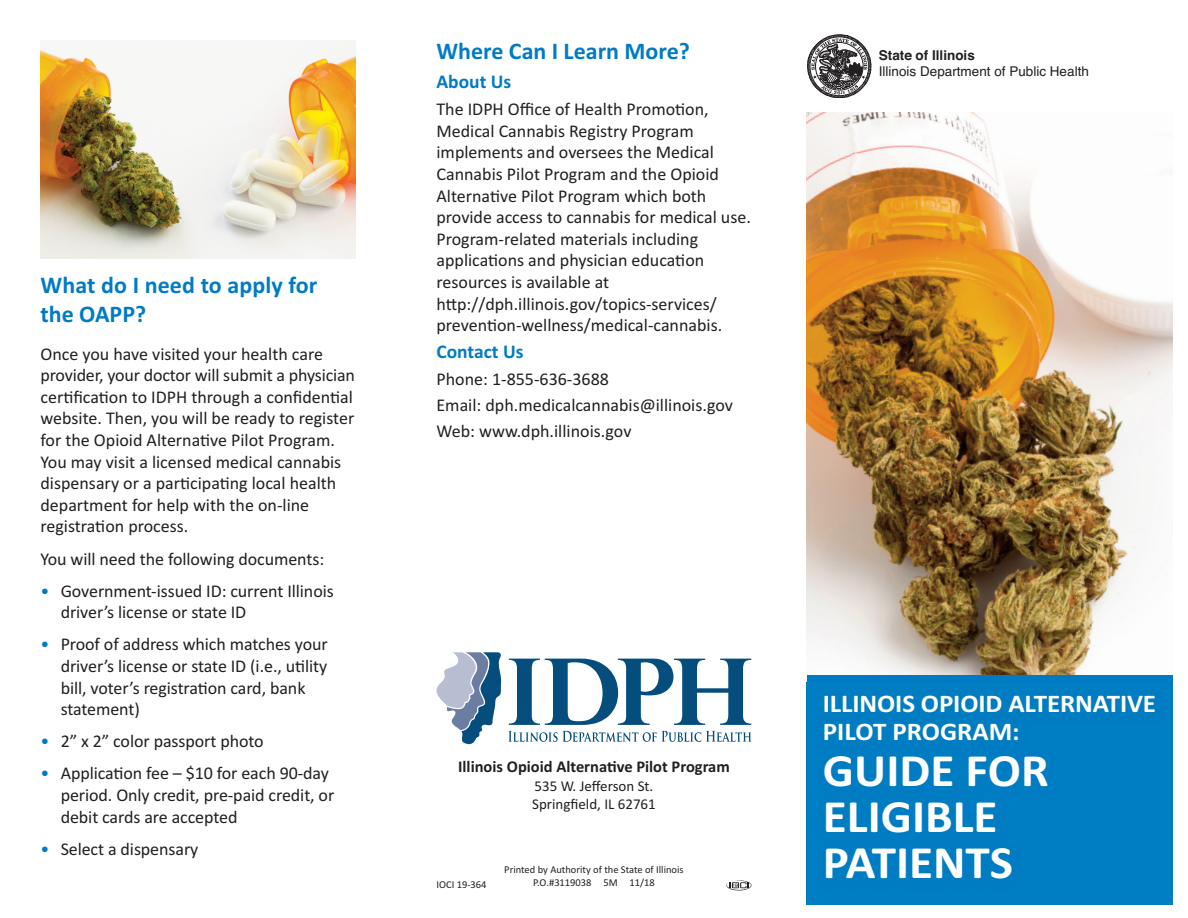
<style>
.page{position:relative;width:1188px;height:918px;background:#fff}
.page>*{position:absolute;margin:0;border:0;box-sizing:border-box;transform-origin:0 0}
.t1{font:700 46.5px/45.9px "Calibri";color:#fff;scale:1.06 1}
.t2{font:700 25.5px/27.9px "Calibri";letter-spacing:-.005em;color:#fff;scale:1.06 1}
.t3{font:700 24px/28.8px "Calibri";color:#007bc3}
.t4{font:700 19.5px "Calibri";color:#007bc3}
.t5{font:18px/21.6px "Calibri";color:#231f20}
.t6{font:700 16.5px "Calibri";color:#231f20}
.t7{font:15px/18px "Calibri";color:#231f20}
.t8{font:13.5px "Helvetica";color:#231f20}
.t9{font:700 13.5px "Helvetica";color:#231f20}
.t10{font:10.5px "Calibri";color:#231f20}
.s1{color:#007bc3}
</style>
<div class="page">
<img style="left:806px;top:113px;width:366px;height:562px">
<div style="left:807px;top:675px;width:365px;height:230px;background:#007bc3"></div>
<svg style="left:807px;top:35px;width:65px;height:63px"></svg>
<svg style="left:726px;top:880px;width:25px;height:10px"></svg>
<svg style="left:509px;top:659px;width:242px;height:66px"></svg>
<svg style="left:508px;top:731px;width:243px;height:11px"></svg>
<svg style="left:436px;top:652px;width:65px;height:92px"></svg>
<img style="left:40px;top:40px;width:316px;height:218px">
<h3 class="t3" style="left:40px;top:270px;width:278px">What do I need to apply for the OAPP?</h3>
<p class="t5" style="left:40px;top:343px;width:316px">Once you have visited your health care provider, your doctor will submit a physician certification to IDPH through a confidential website. Then, you will be ready to register for the Opioid Alternative Pilot Program.<br>You may visit a licensed medical cannabis dispensary or a participating local health department for help with the on-line registration process.</p>
<p class="t5" style="left:41px;top:547px;width:285px">You will need the following documents:</p>
<p class="t5" style="left:61px;top:580px;width:275px;text-indent:-20px"><span class="s1">•</span> Government-issued ID: current Illinois driver’s license or state ID</p>
<p class="t5" style="left:61px;top:633px;width:269px;text-indent:-20px"><span class="s1">•</span> Proof of address which matches your driver’s license or state ID (i.e., utility bill, voter’s registration card, bank statement)</p>
<p class="t5" style="left:40px;top:730px;width:225px"><span class="s1">•</span> 2” x 2” color passport photo</p>
<p class="t5" style="left:61px;top:762px;width:275px;text-indent:-20px"><span class="s1">•</span> Application fee – $10 for each 90-day period. Only credit, pre-paid credit, or debit cards are accepted</p>
<p class="t5" style="left:40px;top:838px;width:159px"><span class="s1">•</span> Select a dispensary</p>
<h3 class="t3" style="left:436px;top:36px;width:255px">Where Can I Learn More?</h3>
<p class="t4" style="left:436px;top:70px;width:76px">About Us</p>
<p class="t5" style="left:436px;top:98px;width:316px">The IDPH Office of Health Promotion, Medical Cannabis Registry Program implements and oversees the Medical Cannabis Pilot Program and the Opioid Alternative Pilot Program which both provide access to cannabis for medical use.<br>Program-related materials including applications and physician education resources is available at http://dph.illinois.gov/topics-services/ prevention-wellness/medical-cannabis.</p>
<p class="t4" style="left:436px;top:340px;width:89px">Contact Us</p>
<p class="t5" style="left:436px;top:366px;width:298px;line-height:26.1px">Phone: 1-855-636-3688<br>Email: dph.medicalcannabis@illinois.gov<br>Web: www.dph.illinois.gov</p>
<p class="t9" style="left:879px;top:46px;width:98px">State of Illinois</p>
<p class="t8" style="left:879px;top:63px;width:212px">Illinois Department of Public Health</p>
<p class="t6" style="left:458px;top:757px;width:273px">Illinois Opioid Alternative Pilot Program</p>
<p class="t7" style="left:532px;top:777px;width:125px">535 W. Jefferson St.<br>Springfield, IL 62761</p>
<p class="t10" style="left:504px;top:864px;width:181px">Printed by Authority of the State of Illinois</p>
<p class="t10" style="left:437px;top:879px;width:52px">IOCI 19-364</p>
<p class="t10" style="left:533px;top:876px;width:123px">P.O.#3119038 5M 11/18</p>
<h2 class="t2" style="left:823px;top:690px;width:316px">ILLINOIS OPIOID ALTERNATIVE<br>PILOT PROGRAM:</h2>
<h1 class="t1" style="left:823px;top:747px;width:215px">GUIDE FOR<br>ELIGIBLE<br>PATIENTS</h1>
</div>
